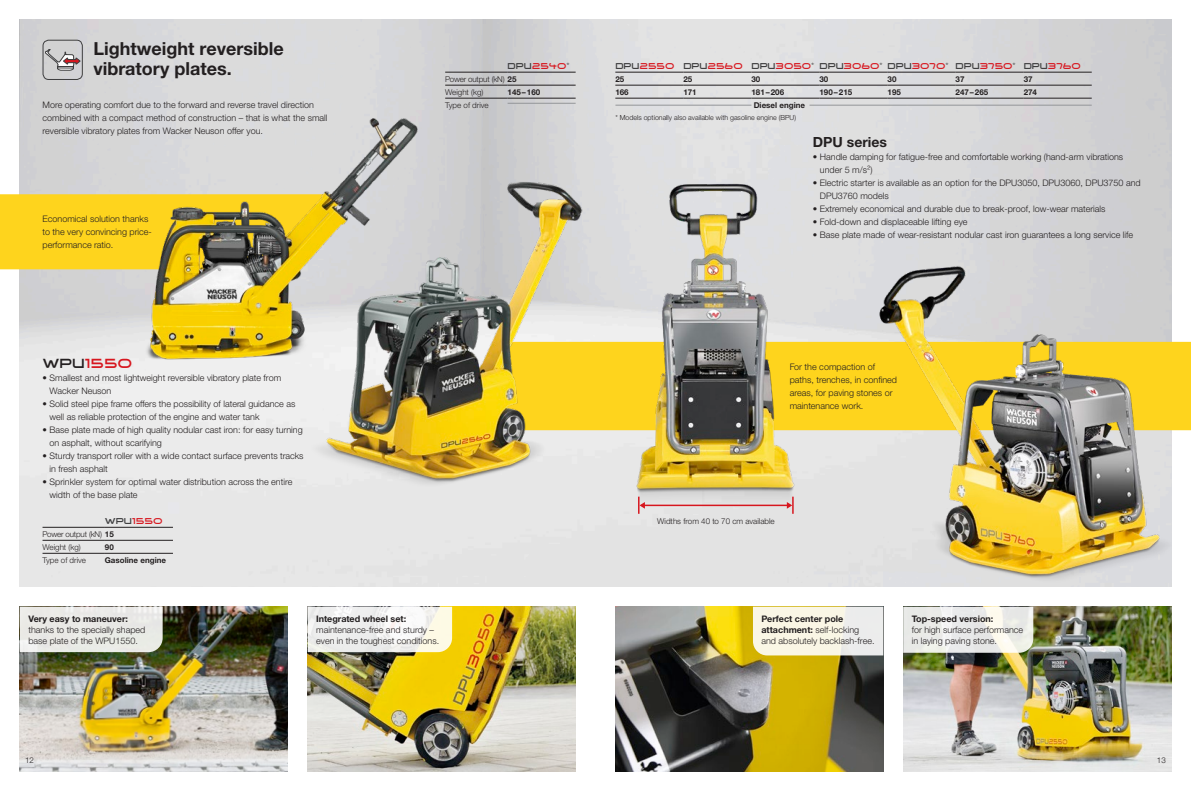
<style>
.page{position:relative;width:1191px;height:791px;background:#fff}
.page>*{position:absolute;margin:0;border:0;box-sizing:border-box;transform-origin:0 0}
.t1{font:700 18px/20px "Helvetica Neue LTW1 G";color:#231f20}
.t2{font:700 14px "Helvetica Neue LTW1 G";color:#231f20}
.t3{font:14px "Wacker Neuson";color:#d7171f}
.t4{font:300 9px/13px "Helvetica Neue LTW1 G";color:#231f20}
.t5{font:9px "Wacker Neuson";color:#d7171f}
.t6{font:700 9px "Helvetica Neue LTW1 G";color:#231f20}
.t7{font:700 8px "Helvetica Neue LTW1 G";color:#231f20}
.t8{font:300 8px "Helvetica Neue LTW1 G";color:#231f20}
.t9{font:300 8px/13px "Helvetica Neue LTW1 G";letter-spacing:-.02em;color:#231f20}
.t10{font:300 7px "Helvetica Neue LTW1 G";color:#231f20}
.s1{color:#231f20}
.s2{color:#3e3e3f}
.s3{font-weight:700}
.s4{font-family:"Helvetica Neue LTW1 G";font-weight:300;color:#3e3e3f}
</style>
<div class="page">
<img style="left:20px;top:20px;width:1151px;height:567px">
<img style="left:308px;top:607px;width:267px;height:164px">
<img style="left:615px;top:607px;width:268px;height:164px">
<img style="left:20px;top:607px;width:268px;height:164px">
<img style="left:903px;top:607px;width:268px;height:164px">
<div style="left:0;top:194px;width:93px;height:75px;background:#fed41d"></div>
<div style="left:595px;top:342px;width:596px;height:88px;background:#fed41d"></div>
<img style="left:606px;top:164px;width:219px;height:354px">
<img style="left:291px;top:157px;width:304px;height:344px">
<img style="left:865px;top:262px;width:306px;height:325px">
<svg style="left:638px;top:497px;width:7px;height:17px"></svg>
<svg style="left:787px;top:497px;width:6px;height:17px"></svg>
<hr style="left:641px;top:505px;width:147px;height:1px;background:#d7171f">
<img style="left:93px;top:107px;width:350px;height:269px">
<svg style="left:45px;top:49px;width:35px;height:22px"></svg>
<div style="left:43px;top:40px;width:40px;height:40px;border:1px solid #3e3e3f;border-radius:6px"></div>
<div style="left:20px;top:607px;width:143px;height:45px;background:#eaeae6"></div>
<hr style="left:43px;top:527px;width:62px;height:1px;background:#231f20">
<hr style="left:105px;top:527px;width:68px;height:1px;background:#231f20">
<hr style="left:43px;top:540px;width:62px;height:1px;background:#231f20">
<hr style="left:105px;top:540px;width:68px;height:1px;background:#231f20">
<hr style="left:43px;top:553px;width:62px;height:1px;background:#231f20">
<hr style="left:105px;top:553px;width:68px;height:1px;background:#231f20">
<svg style="left:308px;top:607px;width:144px;height:45px"></svg>
<svg style="left:903px;top:607px;width:130px;height:46px;background:#eaebe7"></svg>
<svg style="left:753px;top:607px;width:130px;height:48px;background:#f5f2e5"></svg>
<hr style="left:445px;top:72px;width:62px;height:1px;background:#231f20">
<hr style="left:507px;top:72px;width:68px;height:1px;background:#231f20">
<hr style="left:615px;top:72px;width:68px;height:1px;background:#231f20">
<hr style="left:683px;top:72px;width:68px;height:1px;background:#231f20">
<hr style="left:751px;top:72px;width:68px;height:1px;background:#231f20">
<hr style="left:819px;top:72px;width:68px;height:1px;background:#231f20">
<hr style="left:887px;top:72px;width:68px;height:1px;background:#231f20">
<hr style="left:955px;top:72px;width:68px;height:1px;background:#231f20">
<hr style="left:1023px;top:72px;width:68px;height:1px;background:#231f20">
<hr style="left:445px;top:85px;width:62px;height:1px;background:#231f20">
<hr style="left:507px;top:85px;width:68px;height:1px;background:#231f20">
<hr style="left:615px;top:85px;width:68px;height:1px;background:#231f20">
<hr style="left:683px;top:85px;width:68px;height:1px;background:#231f20">
<hr style="left:751px;top:85px;width:68px;height:1px;background:#231f20">
<hr style="left:819px;top:85px;width:68px;height:1px;background:#231f20">
<hr style="left:887px;top:85px;width:68px;height:1px;background:#231f20">
<hr style="left:955px;top:85px;width:68px;height:1px;background:#231f20">
<hr style="left:1023px;top:85px;width:68px;height:1px;background:#231f20">
<hr style="left:445px;top:98px;width:62px;height:1px;background:#231f20">
<hr style="left:507px;top:98px;width:68px;height:1px;background:#231f20">
<hr style="left:615px;top:98px;width:68px;height:1px;background:#231f20">
<hr style="left:683px;top:98px;width:68px;height:1px;background:#231f20">
<hr style="left:751px;top:98px;width:68px;height:1px;background:#231f20">
<hr style="left:819px;top:98px;width:68px;height:1px;background:#231f20">
<hr style="left:887px;top:98px;width:68px;height:1px;background:#231f20">
<hr style="left:955px;top:98px;width:68px;height:1px;background:#231f20">
<hr style="left:1023px;top:98px;width:68px;height:1px;background:#231f20">
<hr style="left:615px;top:105px;width:136px;height:1px;background:#939598">
<hr style="left:507px;top:103px;width:68px;height:1px;background:#939598">
<hr style="left:809px;top:105px;width:282px;height:1px;background:#939598">
<h1 class="t1" style="left:94px;top:39px;width:192px">Lightweight reversible vibratory plates.</h1>
<p class="t4" style="left:43px;top:98px;width:286px">More operating comfort due to the forward and reverse travel direction combined with a compact method of construction – that is what the small reversible vibratory plates from Wacker Neuson offer you.</p>
<p class="t4" style="left:43px;top:212px;width:111px">Economical solution thanks to the very convincing price&shy;performance ratio.</p>
<h2 class="t3" style="left:43px;top:356px;width:91px"><span class="s1">WPU</span>1550</h2>
<p class="t4" style="left:50px;top:371px;width:233px;text-indent:-7px">• Smallest and most lightweight reversible vibratory plate from<br>Wacker Neuson</p>
<p class="t4" style="left:50px;top:397px;width:247px;text-indent:-7px">• Solid steel pipe frame offers the possibility of lateral guidance as well as reliable protection of the engine and water tank</p>
<p class="t4" style="left:50px;top:423px;width:255px;text-indent:-7px">• Base plate made of high quality nodular cast iron: for easy turning on asphalt, without scarifying</p>
<p class="t4" style="left:50px;top:449px;width:255px;text-indent:-7px">• Sturdy transport roller with a wide contact surface prevents tracks in fresh asphalt</p>
<p class="t4" style="left:50px;top:475px;width:244px;text-indent:-7px">• Sprinkler system for optimal water distribution across the entire width of the base plate</p>
<p class="t5" style="left:105px;top:516px;width:59px"><span class="s2">WPU</span>1550</p>
<p class="t9" style="left:43px;top:527px;width:73px">Power output (kN) <span class="s3">15<br></span>Weight (kg)</p>
<p class="t7" style="left:105px;top:542px;width:10px">90</p>
<p class="t8" style="left:43px;top:555px;width:45px">Type of drive</p>
<p class="t7" style="left:105px;top:555px;width:63px">Gasoline engine</p>
<p class="t5" style="left:507px;top:61px;width:64px"><span class="s2">DPU</span>2540<span class="s4">*</span></p>
<p class="t5" style="left:615px;top:61px;width:467px"><span class="s2">DPU</span>2550 <span class="s2">DPU</span>2560 <span class="s2">DPU</span>3050<span class="s4">*</span> <span class="s2">DPU</span>3060<span class="s4">*</span> <span class="s2">DPU</span>3070<span class="s4">*</span> <span class="s2">DPU</span>3750<span class="s4">*</span> <span class="s2">DPU</span>3760</p>
<p class="t9" style="left:445px;top:72px;width:73px">Power output (kN) <span class="s3">25</span></p>
<p class="t7" style="left:615px;top:74px;width:10px">25</p>
<p class="t7" style="left:683px;top:74px;width:10px">25</p>
<p class="t7" style="left:751px;top:74px;width:10px">30</p>
<p class="t7" style="left:819px;top:74px;width:10px">30</p>
<p class="t7" style="left:887px;top:74px;width:10px">30</p>
<p class="t7" style="left:955px;top:74px;width:10px">37</p>
<p class="t7" style="left:1023px;top:74px;width:10px">37</p>
<p class="t8" style="left:445px;top:87px;width:40px">Weight (kg)</p>
<p class="t7" style="left:507px;top:87px;width:34px">145–160</p>
<p class="t7" style="left:615px;top:87px;width:15px">166</p>
<p class="t7" style="left:683px;top:87px;width:15px">171</p>
<p class="t7" style="left:751px;top:87px;width:34px">181–206</p>
<p class="t7" style="left:819px;top:87px;width:34px">190–215</p>
<p class="t7" style="left:887px;top:87px;width:15px">195</p>
<p class="t7" style="left:955px;top:87px;width:34px">247–265</p>
<p class="t7" style="left:1023px;top:87px;width:15px">274</p>
<p class="t8" style="left:445px;top:100px;width:45px">Type of drive</p>
<p class="t7" style="left:753px;top:100px;width:53px">Diesel engine</p>
<p class="t10" style="left:615px;top:113px;width:182px">* Models optionally also available with gasoline engine (BPU)</p>
<h2 class="t2" style="left:813px;top:133px;width:76px">DPU series</h2>
<p class="t4" style="left:820px;top:150px;width:305px;text-indent:-7px">• Handle damping for fatigue-free and comfortable working (hand-arm vibrations under 5 m/s²)</p>
<p class="t4" style="left:820px;top:176px;width:322px;text-indent:-7px">• Electric starter is available as an option for the DPU3050, DPU3060, DPU3750 and<br>DPU3760 models</p>
<p class="t4" style="left:813px;top:202px;width:294px">• Extremely economical and durable due to break-proof, low-wear materials</p>
<p class="t4" style="left:813px;top:215px;width:156px">• Fold-down and displaceable lifting eye</p>
<p class="t4" style="left:813px;top:228px;width:322px">• Base plate made of wear-resistant nodular cast iron guarantees a long service life</p>
<p class="t4" style="left:789px;top:360px;width:109px">For the compaction of paths, trenches, in confined areas, for paving stones or maintenance work.</p>
<p class="t8" style="left:657px;top:516px;width:119px">Widths from 40 to 70 cm available</p>
<p class="t6" style="left:28px;top:613px;width:101px">Very easy to maneuver:</p>
<p class="t4" style="left:28px;top:624px;width:119px;line-height:11px">thanks to the specially shaped base plate of the WPU1550.</p>
<p class="t6" style="left:316px;top:613px;width:92px">Integrated wheel set:</p>
<p class="t4" style="left:316px;top:624px;width:125px;line-height:11px">maintenance-free and sturdy – even in the toughest conditions.</p>
<p class="t4" style="left:761px;top:613px;width:114px;line-height:11px"><span class="s3">Perfect center pole attachment:</span> self-locking and absolutely backlash-free.</p>
<p class="t6" style="left:911px;top:613px;width:83px">Top-speed version:</p>
<p class="t4" style="left:911px;top:624px;width:113px;line-height:11px">for high surface performance in laying paving stone.</p>
<p class="t8" style="left:25px;top:755px;width:10px">12</p>
<p class="t8" style="left:1157px;top:755px;width:10px">13</p>
</div>
